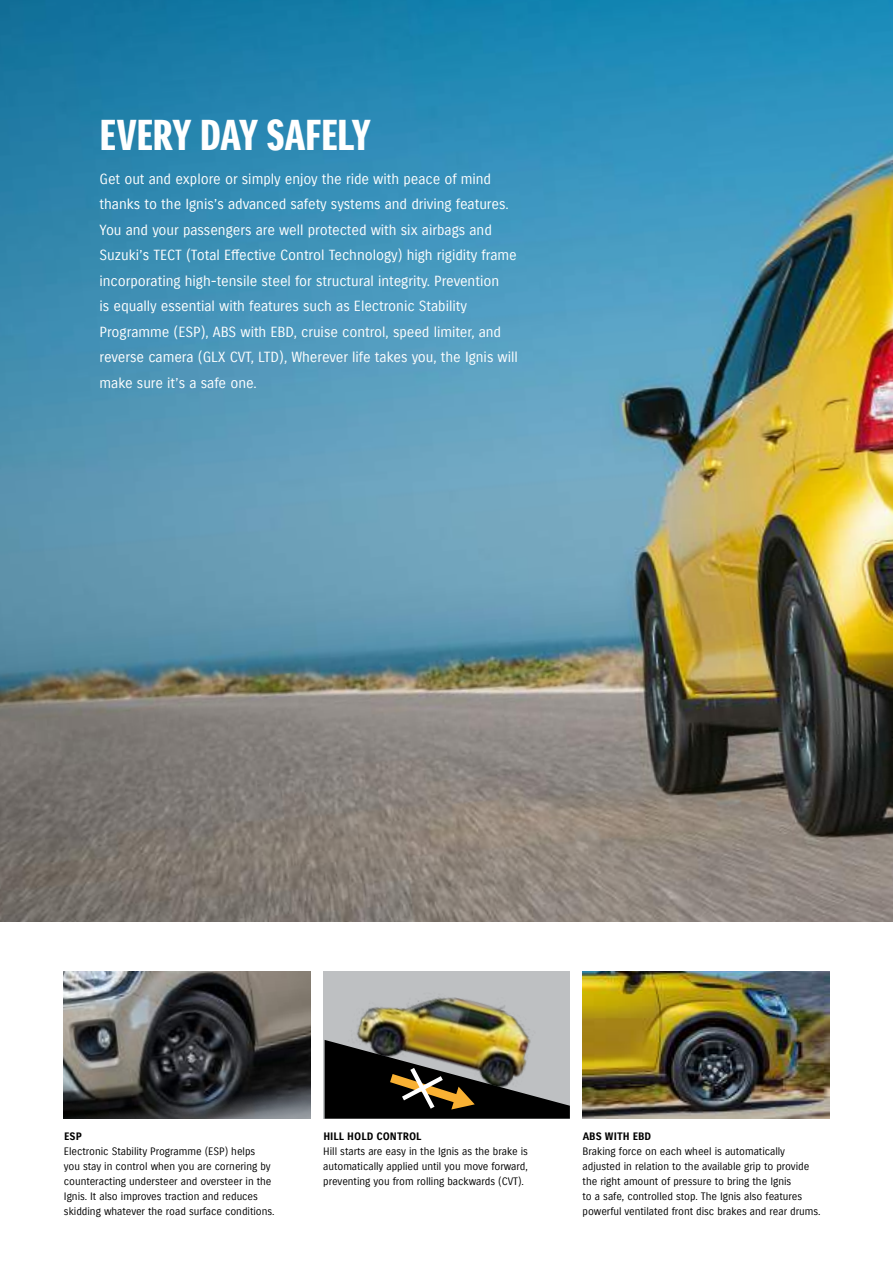
<style>
.page{position:relative;width:893px;height:1263px;background:#fff}
.page>*{position:absolute;margin:0;border:0;box-sizing:border-box;transform-origin:0 0}
.t1{font:42px "Suzuki PRO Headline";letter-spacing:-.01em;color:#fff}
.t2{font:14.25px/25.5px "Suzuki PRO Regular";letter-spacing:-.005em;color:#fff}
.t3{font:10.5px/15px "Suzuki PRO Regular";letter-spacing:-.005em;color:#000}
.t4{font:10.5px "Suzuki PRO Bold";letter-spacing:.005em;color:#000}
</style>
<div class="page">
<img style="left:0;top:0;width:893px;height:922px">
<img style="left:583px;top:971px;width:246px;height:147px">
<div style="left:323px;top:971px;width:247px;height:147px;background:#bec0c2"></div>
<svg style="left:325px;top:1040px;width:245px;height:78px"></svg>
<img style="left:343px;top:997px;width:209px;height:106px">
<img style="left:64px;top:971px;width:247px;height:147px">
<h1 class="t1" style="left:100px;top:109px;width:273px">EVERY DAY SAFELY</h1>
<p class="t2" style="left:100px;top:166px;width:420px">Get out and explore or simply enjoy the ride with peace of mind thanks to the Ignis’s advanced safety systems and driving features.<br>You and your passengers are well protected with six airbags and Suzuki’s TECT (Total Effective Control Technology) high rigidity frame incorporating high-tensile steel for structural integrity. Prevention<br>is equally essential with features such as Electronic Stability Programme (ESP), ABS with EBD, cruise control, speed limiter, and reverse camera (GLX CVT, LTD), Wherever life takes you, the Ignis will make sure it’s a safe one.</p>
<p class="t4" style="left:64px;top:1130px;width:19px">ESP</p>
<p class="t3" style="left:64px;top:1144px;width:212px">Electronic Stability Programme (ESP) helps<br>you stay in control when you are cornering by counteracting understeer and oversteer in the Ignis. It also improves traction and reduces skidding whatever the road surface conditions.</p>
<p class="t4" style="left:323px;top:1130px;width:100px">HILL HOLD CONTROL</p>
<p class="t3" style="left:323px;top:1144px;width:206px;text-align:justify">Hill starts are easy in the Ignis as the brake is automatically applied until you move forward, preventing you from rolling backwards (CVT).</p>
<p class="t4" style="left:583px;top:1130px;width:70px">ABS WITH EBD</p>
<p class="t3" style="left:583px;top:1144px;width:239px">Braking force on each wheel is automatically adjusted in relation to the available grip to provide the right amount of pressure to bring the Ignis<br>to a safe, controlled stop. The Ignis also features powerful ventilated front disc brakes and rear drums.</p>
</div>
